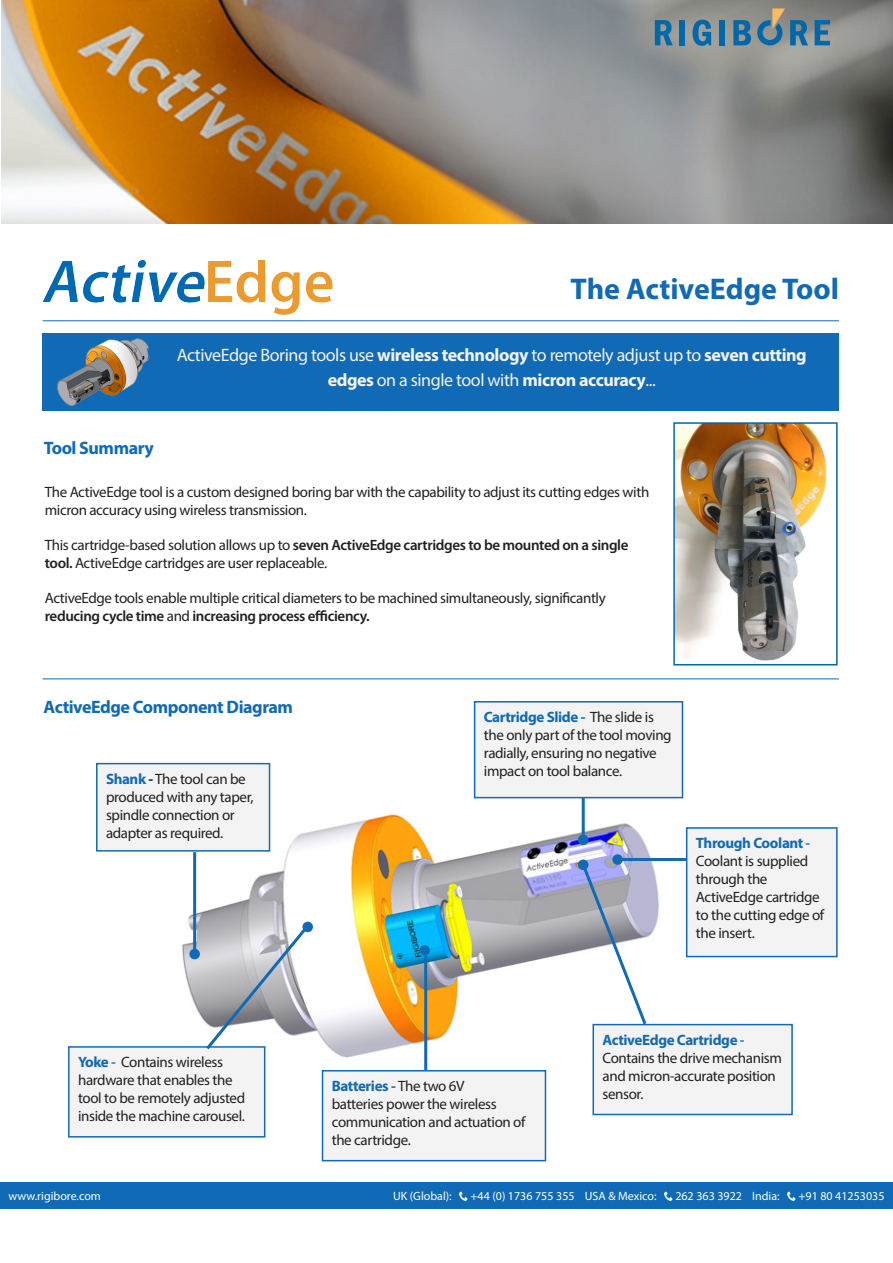
<style>
.page{position:relative;width:893px;height:1263px;background:#fff}
.page>*{position:absolute;margin:0;border:0;box-sizing:border-box;transform-origin:0 0}
.t1{font:700 30px "Myriad Pro";color:#116ab5}
.Page_Header{font:18px/24.6px "Myriad Pro";letter-spacing:-.025em;color:#f3f3f3;text-align:center}
.Page_Header-2{font:700 18px "Myriad Pro";letter-spacing:-.025em;color:#116ab5}
.Page_Header-3{font:15px/18px "Myriad Pro";letter-spacing:-.025em;color:#231f20}
.t2{font:12px "Myriad Pro";color:#fff}
.s1{font-weight:700}
.s2{font-weight:600}
.s3{font-weight:700;color:#116ab5}
.s4{font-weight:600;color:#116ab5}
</style>
<div class="page">
<img style="left:1px;top:0;width:892px;height:223px">
<svg style="left:655px;top:20px;width:18px;height:25px"></svg>
<div style="left:679px;top:20px;width:6px;height:25px;background:#0068a9"></div>
<svg style="left:693px;top:20px;width:18px;height:26px"></svg>
<div style="left:719px;top:20px;width:6px;height:25px;background:#0068a9"></div>
<svg style="left:733px;top:20px;width:18px;height:25px"></svg>
<svg style="left:815px;top:20px;width:15px;height:25px"></svg>
<svg style="left:757px;top:9px;width:51px;height:36px;background:#668491"></svg>
<div style="left:252px;top:1183px;width:641px;height:26px;background:#116ab5"></div>
<svg style="left:459px;top:1192px;width:9px;height:8px"></svg>
<svg style="left:664px;top:1192px;width:9px;height:8px"></svg>
<svg style="left:787px;top:1192px;width:9px;height:8px"></svg>
<div style="left:0;top:1183px;width:284px;height:26px;background:#116ab5"></div>
<img style="left:43px;top:261px;width:290px;height:54px">
<hr style="left:43px;top:320px;width:796px;height:1px;background:#116ab5">
<hr style="left:43px;top:678px;width:796px;height:1px;background:#116ab5">
<div style="left:43px;top:334px;width:796px;height:77px;background:#116ab5"></div>
<img style="left:182px;top:809px;width:485px;height:250px">
<div style="left:614px;top:856px;width:7px;height:7px;background:#116ab5;border-radius:50%"></div>
<div style="left:612px;top:854px;width:11px;height:11px;border:3px solid #116ab5;border-radius:50%"></div>
<div style="left:421px;top:946px;width:7px;height:8px;background:#116ab5;border-radius:50%"></div>
<div style="left:419px;top:945px;width:11px;height:10px;border:3px solid #116ab5;border-radius:50%"></div>
<div style="left:578px;top:859px;width:10px;height:11px;border:3px solid #116ab5;border-radius:50%"></div>
<div style="left:579px;top:836px;width:8px;height:7px;background:#116ab5;border-radius:50%"></div>
<div style="left:578px;top:834px;width:10px;height:11px;border:3px solid #116ab5;border-radius:50%"></div>
<div style="left:302px;top:922px;width:11px;height:10px;border:3px solid #116ab5;border-radius:50%"></div>
<div style="left:191px;top:950px;width:7px;height:8px;background:#116ab5;border-radius:50%"></div>
<div style="left:189px;top:949px;width:11px;height:10px;border:3px solid #116ab5;border-radius:50%"></div>
<div style="left:97px;top:764px;width:173px;height:87px;background:#f3f3f3"></div>
<div style="left:96px;top:763px;width:174px;height:88px;border:2px solid #116ab5"></div>
<div style="left:69px;top:1047px;width:196px;height:90px;background:#f3f3f3"></div>
<div style="left:68px;top:1046px;width:197px;height:91px;border:2px solid #116ab5"></div>
<div style="left:593px;top:1024px;width:199px;height:90px;background:#f3f3f3"></div>
<div style="left:592px;top:1024px;width:201px;height:91px;border:2px solid #116ab5"></div>
<hr style="left:424px;top:955px;width:3px;height:115px;background:#116ab5">
<svg style="left:580px;top:861px;width:69px;height:167px"></svg>
<hr style="left:618px;top:858px;width:68px;height:3px;background:#116ab5">
<div style="left:687px;top:828px;width:150px;height:128px;background:#f3f3f3"></div>
<div style="left:686px;top:827px;width:152px;height:130px;border:2px solid #116ab5"></div>
<hr style="left:582px;top:795px;width:3px;height:39px;background:#116ab5">
<div style="left:475px;top:702px;width:207px;height:96px;background:#f3f3f3"></div>
<div style="left:474px;top:701px;width:209px;height:97px;border:2px solid #116ab5"></div>
<hr style="left:193px;top:852px;width:3px;height:101px;background:#116ab5">
<svg style="left:203px;top:925px;width:106px;height:127px"></svg>
<img style="left:676px;top:425px;width:151px;height:236px">
<div style="left:673px;top:422px;width:165px;height:243px;border:2px solid #0068a9"></div>
<div style="left:322px;top:1071px;width:223px;height:90px;background:#f3f3f3"></div>
<div style="left:322px;top:1070px;width:224px;height:91px;border:2px solid #116ab5"></div>
<img style="left:42px;top:333px;width:137px;height:78px">
<p class="t1" style="left:571px;top:269px;width:270px">The ActiveEdge Tool</p>
<p class="Page_Header-2" style="left:44px;top:436px;width:112px">Tool Summary</p>
<p class="Page_Header" style="left:177px;top:343px;width:631px">ActiveEdge Boring tools use <span class="s1">wireless technology</span> to remotely adjust up to <span class="s1">seven cutting edges</span> on a single tool with <span class="s1">micron accuracy</span>...</p>
<p class="Page_Header-3" style="left:45px;top:483px;width:606px">The ActiveEdge tool is a custom designed boring bar with the capability to adjust its cutting edges with micron accuracy using wireless transmission.</p>
<p class="Page_Header-3" style="left:45px;top:536px;width:585px">This cartridge-based solution allows up to <span class="s2">seven ActiveEdge cartridges to be mounted on a single tool.</span> ActiveEdge cartridges are user replaceable.</p>
<p class="Page_Header-3" style="left:45px;top:589px;width:563px">ActiveEdge tools enable multiple critical diameters to be machined simultaneously, significantly <span class="s2">reducing cycle time</span> and <span class="s2">increasing process efficiency.</span></p>
<p class="Page_Header-2" style="left:44px;top:695px;width:251px">ActiveEdge Component Diagram</p>
<p class="Page_Header-3" style="left:106px;top:770px;width:149px"><span class="s3">Shank</span> <span class="s1">-</span> The tool can be produced with any taper, spindle connection or adapter as required.</p>
<p class="Page_Header-3" style="left:484px;top:708px;width:189px"><span class="s3">Cartridge Slide -</span> The slide is the only part of the tool moving radially, ensuring no negative impact on tool balance.</p>
<p class="Page_Header-3" style="left:696px;top:834px;width:130px"><span class="s3">Through Coolant</span> <span class="s4">-<br></span>Coolant is supplied through the<br>ActiveEdge cartridge to the cutting edge of the insert.</p>
<p class="Page_Header-3" style="left:78px;top:1053px;width:169px"><span class="s3">Yoke</span> <span class="s4">-</span> Contains wireless hardware that enables the tool to be remotely adjusted inside the machine carousel.</p>
<p class="Page_Header-3" style="left:332px;top:1077px;width:195px"><span class="s3">Batteries -</span> The two 6V<br>batteries power the wireless communication and actuation of the cartridge.</p>
<p class="Page_Header-3" style="left:602px;top:1031px;width:181px"><span class="s3">ActiveEdge Cartridge</span> <span class="s4">-<br></span>Contains the drive mechanism and micron-accurate position sensor.</p>
<p class="t2" style="left:9px;top:1189px;width:94px">www.rigibore.com</p>
<p class="t2" style="left:393px;top:1189px;width:60px">UK (Global):</p>
<p class="t2" style="left:470px;top:1189px;width:188px">+44 (0) 1736 755 355 USA &amp; Mexico:</p>
<p class="t2" style="left:675px;top:1189px;width:106px">262 363 3922 India:</p>
<p class="t2" style="left:798px;top:1189px;width:88px">+91 80 41253035</p>
</div>
